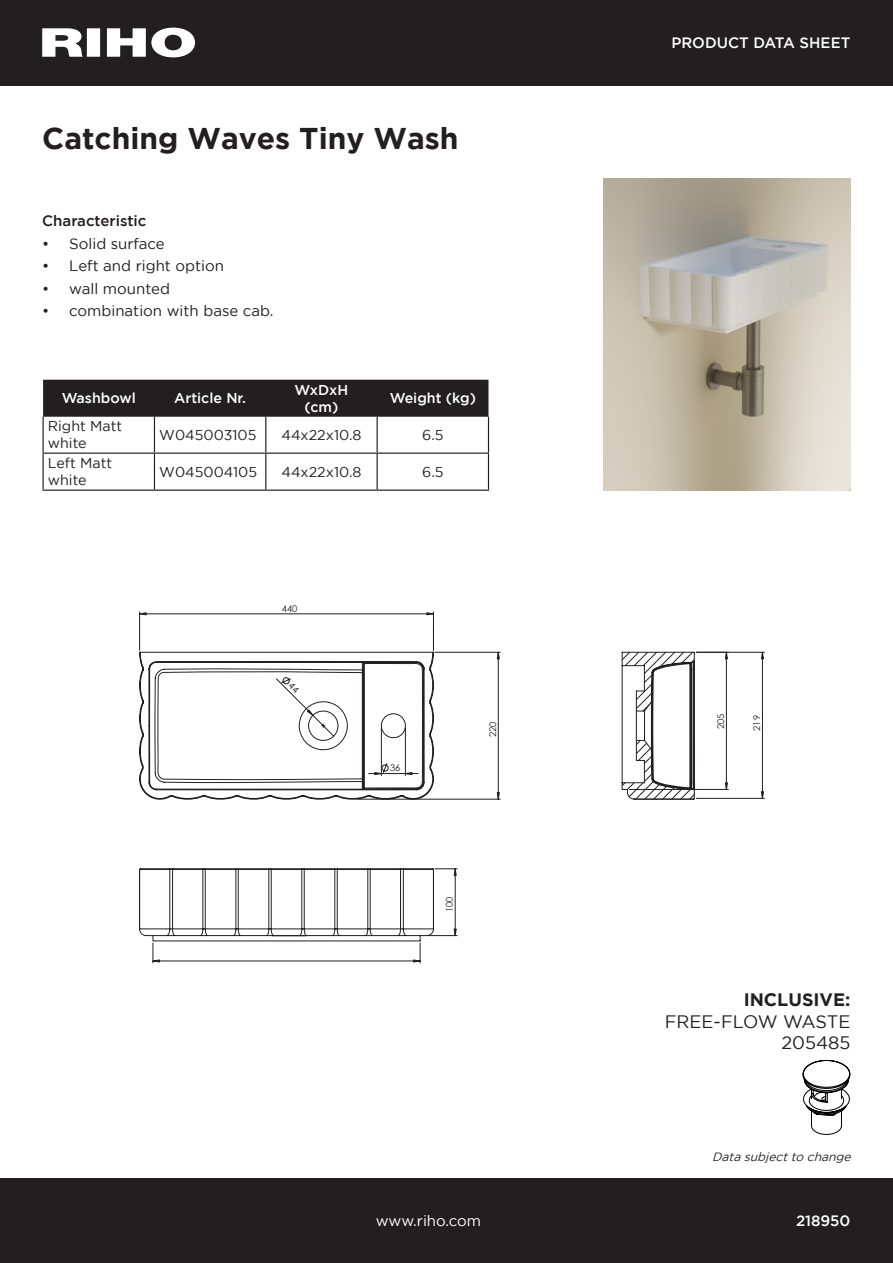
<style>
.page{position:relative;width:893px;height:1263px;background:#fff}
.page>*{position:absolute;margin:0;border:0;box-sizing:border-box;transform-origin:0 0}
.t1{font:700 30px "Gotham";color:#231f20}
.t2{font:18px "Gotham";color:#231f20}
.t3{font:700 18px "Gotham";color:#231f20}
.t4{font:15px "Gotham";color:#231f20}
.t5{font:500 15px "Gotham";color:#fff}
.t6{font:500 15px "Gotham";color:#231f20}
.t7{font:15px "Gotham";color:#fff}
.t8{font:14.25px/17.1px "Gotham";color:#231f20}
.t9{font:500 14.25px "Gotham";color:#fff}
.t10{font:italic 12px "Gotham";color:#231f20}
.t11{font:9.3px "Century Gothic";color:#231f20}
</style>
<div class="page">
<div style="left:0;top:0;width:893px;height:85px;background:#231f20"></div>
<svg style="left:42px;top:28px;width:153px;height:29px"></svg>
<div style="left:0;top:1178px;width:893px;height:85px;background:#231f20"></div>
<img style="left:603px;top:179px;width:247px;height:312px">
<div style="left:43px;top:380px;width:445px;height:37px;background:#231f20"></div>
<hr style="left:43px;top:417px;width:1px;height:35px;background:#231f20">
<hr style="left:154px;top:417px;width:1px;height:35px;background:#231f20">
<hr style="left:265px;top:417px;width:1px;height:35px;background:#231f20">
<hr style="left:377px;top:417px;width:1px;height:35px;background:#231f20">
<hr style="left:488px;top:417px;width:1px;height:35px;background:#231f20">
<hr style="left:43px;top:452px;width:111px;height:2px;background:#231f20">
<hr style="left:43px;top:454px;width:1px;height:36px;background:#231f20">
<hr style="left:154px;top:452px;width:112px;height:2px;background:#231f20">
<hr style="left:154px;top:454px;width:1px;height:36px;background:#231f20">
<hr style="left:266px;top:452px;width:111px;height:2px;background:#231f20">
<hr style="left:265px;top:454px;width:1px;height:36px;background:#231f20">
<hr style="left:377px;top:452px;width:112px;height:2px;background:#231f20">
<hr style="left:377px;top:454px;width:1px;height:36px;background:#231f20">
<hr style="left:488px;top:454px;width:1px;height:36px;background:#231f20">
<hr style="left:43px;top:490px;width:111px;height:1px;background:#231f20">
<hr style="left:154px;top:490px;width:112px;height:1px;background:#231f20">
<hr style="left:266px;top:490px;width:111px;height:1px;background:#231f20">
<hr style="left:377px;top:490px;width:112px;height:1px;background:#231f20">
<svg style="left:139px;top:652px;width:14px;height:289px"></svg>
<svg style="left:153px;top:652px;width:305px;height:311px"></svg>
<hr style="left:455px;top:869px;width:1px;height:66px;background:#231f20">
<svg style="left:413px;top:959px;width:7px;height:3px"></svg>
<svg style="left:153px;top:959px;width:7px;height:3px"></svg>
<svg style="left:435px;top:868px;width:22px;height:8px"></svg>
<svg style="left:429px;top:929px;width:28px;height:7px"></svg>
<hr style="left:139px;top:612px;width:1px;height:38px;background:#231f20">
<hr style="left:433px;top:612px;width:1px;height:38px;background:#231f20">
<hr style="left:140px;top:613px;width:293px;height:1px;background:#231f20">
<svg style="left:139px;top:612px;width:8px;height:3px"></svg>
<svg style="left:426px;top:612px;width:7px;height:3px"></svg>
<svg style="left:802px;top:1059px;width:49px;height:76px"></svg>
<svg style="left:276px;top:629px;width:488px;height:171px"></svg>
<p class="t1" style="left:42px;top:121px;width:418px">Catching Waves Tiny Wash</p>
<p class="t6" style="left:42px;top:212px;width:106px">Characteristic</p>
<p class="t4" style="left:42px;top:235px;width:124px">• Solid surface</p>
<p class="t4" style="left:42px;top:257px;width:183px">• Left and right option</p>
<p class="t4" style="left:42px;top:280px;width:129px">• wall mounted</p>
<p class="t4" style="left:42px;top:302px;width:233px">• combination with base cab.</p>
<p class="t9" style="left:62px;top:390px;width:76px">Washbowl</p>
<p class="t9" style="left:174px;top:390px;width:73px">Article Nr.</p>
<p class="t9" style="left:295px;top:382px;width:55px">WxDxH</p>
<p class="t9" style="left:305px;top:399px;width:35px">(cm)</p>
<p class="t9" style="left:390px;top:390px;width:88px">Weight (kg)</p>
<p class="t8" style="left:48px;top:417px;width:76px">Right Matt white</p>
<p class="t8" style="left:159px;top:426px;width:99px">W045003105</p>
<p class="t8" style="left:281px;top:426px;width:82px">44x22x10.8</p>
<p class="t8" style="left:422px;top:426px;width:23px">6.5</p>
<p class="t8" style="left:48px;top:454px;width:66px">Left Matt white</p>
<p class="t8" style="left:159px;top:463px;width:99px">W045004105</p>
<p class="t8" style="left:281px;top:463px;width:82px">44x22x10.8</p>
<p class="t8" style="left:422px;top:463px;width:23px">6.5</p>
<p class="t11" style="left:282px;top:602px;width:17px">440</p>
<p class="t11" style="left:390px;top:761px;width:12px">36</p>
<p class="t11" style="left:486px;top:737px;width:17px;rotate:-90deg">220</p>
<p class="t11" style="left:443px;top:912px;width:17px;rotate:-90deg">100</p>
<p class="t5" style="left:671px;top:34px;width:181px">PRODUCT DATA SHEET</p>
<p class="t11" style="left:714px;top:729px;width:17px;rotate:-90deg">205</p>
<p class="t11" style="left:750px;top:731px;width:17px;rotate:-90deg">219</p>
<p class="t3" style="left:744px;top:989px;width:108px">INCLUSIVE:</p>
<p class="t2" style="left:665px;top:1011px;width:187px">FREE-FLOW WASTE</p>
<p class="t2" style="left:781px;top:1033px;width:71px">205485</p>
<p class="t10" style="left:712px;top:1150px;width:143px">Data subjectto change</p>
<p class="t7" style="left:376px;top:1212px;width:107px">www.riho.com</p>
<p class="t5" style="left:796px;top:1212px;width:56px">218950</p>
</div>
